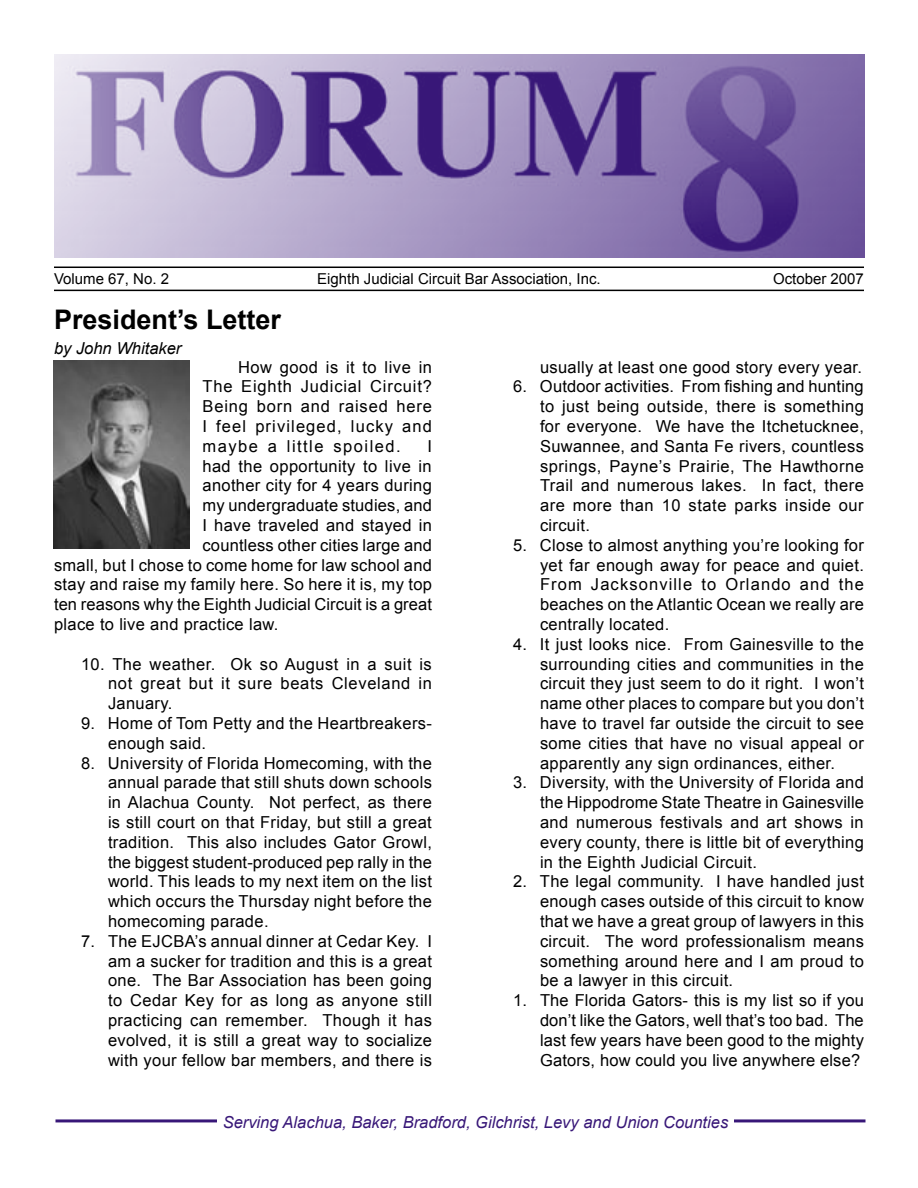
<style>
.page{position:relative;width:918px;height:1188px;background:#fff}
.page>*{position:absolute;margin:0;border:0;box-sizing:border-box;transform-origin:0 0}
.Subhead_1{font:700 27px "Arial";color:#000}
.Body_text{font:16.5px/19.8px "Arial";letter-spacing:.02em;color:#000;text-align:justify}
.t1{font:italic 16.5px "Arial";color:#381778}
.by_line{font:italic 16.5px "Arial";color:#000}
.t2{font:15px "Arial";color:#000}
</style>
<div class="page">
<hr style="left:56px;top:1119px;width:810px;height:3px;background:#381778">
<div style="left:217px;top:1112px;width:517px;height:17px;background:#fff"></div>
<img style="left:55px;top:55px;width:810px;height:202px">
<hr style="left:54px;top:267px;width:810px;height:1px;background:#000">
<hr style="left:54px;top:290px;width:810px;height:1px;background:#000">
<img style="left:54px;top:361px;width:135px;height:188px">
<p class="t2" style="left:54px;top:269px;width:117px">Volume 67, No. 2</p>
<p class="t2" style="left:317px;top:269px;width:285px">Eighth Judicial Circuit Bar Association, Inc.</p>
<p class="t2" style="left:773px;top:269px;width:92px">October 2007</p>
<p class="Subhead_1" style="left:54px;top:301px;width:229px">President’s Letter</p>
<p class="by_line" style="left:54px;top:337px;width:129px">by John Whitaker</p>
<p class="Body_text" style="left:203px;top:357px;width:231px;text-indent:36px">How good is it to live in The Eighth Judicial Circuit?<br>Being born and raised here I feel privileged, lucky and maybe a little spoiled.</p>
<p class="Body_text" style="left:540px;top:357px;width:324px">usually at least one good story every year.</p>
<p class="Body_text" style="left:540px;top:377px;width:326px;text-indent:-27px">6. Outdoor activities. From fishing and hunting to just being outside, there is something for everyone. We have the Itchetucknee, Suwannee, and Santa Fe rivers, countless springs, Payne’s Prairie, The Hawthorne Trail and numerous lakes. In fact, there are more than 10 state parks inside our circuit.</p>
<p class="Body_text" style="left:540px;top:535px;width:326px;text-indent:-27px">5. Close to almost anything you’re looking for yet far enough away for peace and quiet.<br>From Jacksonville to Orlando and the beaches on the Atlantic Ocean we really are centrally located.</p>
<p class="Body_text" style="left:540px;top:634px;width:326px;text-indent:-27px">4. It just looks nice. From Gainesville to the surrounding cities and communities in the circuit they just seem to do it right. I won’t name other places to compare but you don’t have to travel far outside the circuit to see some cities that have no visual appeal or apparently any sign ordinances, either.</p>
<p class="Body_text" style="left:540px;top:773px;width:326px;text-indent:-27px">3. Diversity, with the University of Florida and the Hippodrome State Theatre in Gainesville and numerous festivals and art shows in every county, there is little bit of everything in the Eighth Judicial Circuit.</p>
<p class="Body_text" style="left:540px;top:872px;width:326px;text-indent:-27px">2. The legal community. I have handled just enough cases outside of this circuit to know that we have a great group of lawyers in this circuit. The word professionalism means something around here and I am proud to be a lawyer in this circuit.</p>
<p class="Body_text" style="left:540px;top:991px;width:325px;text-indent:-27px">1. The Florida Gators- this is my list so if you don’t like the Gators, well that’s too bad. The last few years have been good to the mighty Gators, how could you live anywhere else?</p>
<p class="Body_text" style="left:427px;top:436px;width:6px">I</p>
<p class="Body_text" style="left:203px;top:456px;width:231px">had the opportunity to live in</p>
<p class="Body_text" style="left:203px;top:476px;width:231px">another city for 4 years during</p>
<p class="Body_text" style="left:203px;top:496px;width:231px">my undergraduate studies, and</p>
<p class="Body_text" style="left:203px;top:516px;width:231px">I have traveled and stayed in</p>
<p class="Body_text" style="left:203px;top:535px;width:231px">countless other cities large and</p>
<p class="Body_text" style="left:54px;top:555px;width:380px">small, but I chose to come home for law school and</p>
<p class="Body_text" style="left:54px;top:575px;width:380px">stay and raise my family here. So here it is, my top</p>
<p class="Body_text" style="left:54px;top:595px;width:380px">ten reasons why the Eighth Judicial Circuit is a great</p>
<p class="Body_text" style="left:54px;top:615px;width:226px">place to live and practice law.</p>
<p class="Body_text" style="left:108px;top:654px;width:326px;text-indent:-27px">10. The weather. Ok so August in a suit is not great but it sure beats Cleveland in January.</p>
<p class="Body_text" style="left:108px;top:714px;width:325px;text-indent:-27px">9. Home of Tom Petty and the Heartbreakers&shy;enough said.</p>
<p class="Body_text" style="left:108px;top:753px;width:325px;text-indent:-27px">8. University of Florida Homecoming, with the annual parade that still shuts down schools in Alachua County. Not perfect, as there is still court on that Friday, but still a great tradition. This also includes Gator Growl, the biggest student-produced pep rally in the world. This leads to my next item on the list which occurs the Thursday night before the homecoming parade.</p>
<p class="Body_text" style="left:108px;top:931px;width:326px;text-indent:-27px">7. The EJCBA’s annual dinner at Cedar Key. I am a sucker for tradition and this is a great one. The Bar Association has been going to Cedar Key for as long as anyone still practicing can remember. Though it has evolved, it is still a great way to socialize with your fellow bar members, and there is</p>
<p class="t1" style="left:223px;top:1111px;width:507px">Serving Alachua, Baker, Bradford, Gilchrist, Levy and Union Counties</p>
</div>
